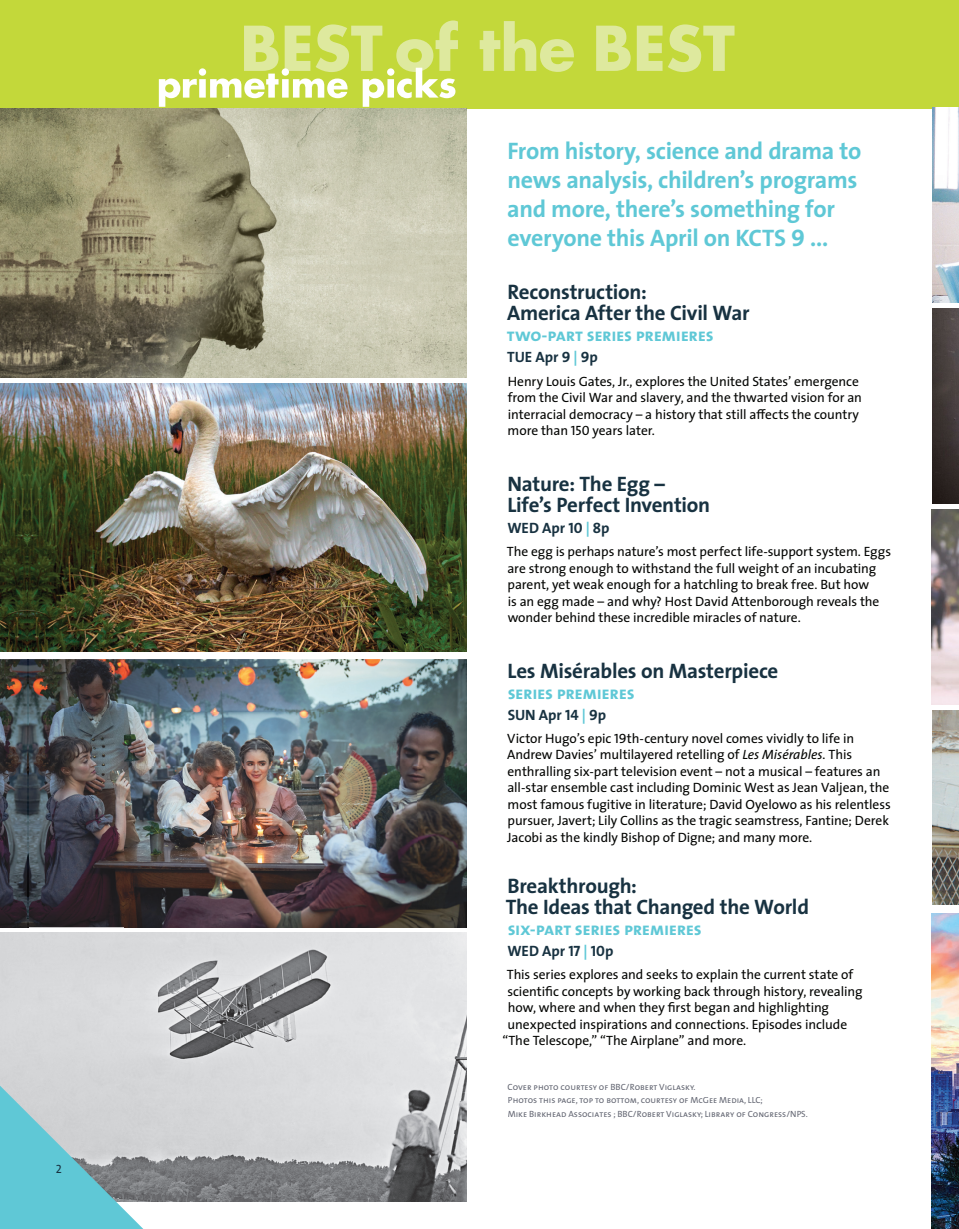
<style>
.page{position:relative;width:959px;height:1229px;background:#fff}
.page>*{position:absolute;margin:0;border:0;box-sizing:border-box;transform-origin:0 0}
.t1{font:700 24px/28.8px "The Sans";letter-spacing:-.015em;color:#5fc8d6}
.t2{font:700 21px/21px "The Sans";letter-spacing:-.015em;color:#183241}
.t3{font:18px "The Sans Bold Caps";letter-spacing:-.02em;color:#5fc8d6}
.t4{font:700 15px "The Sans";color:#183241}
.t5{font:13.5px/16.5px "The Sans";letter-spacing:-.005em;color:#040503}
.t6{font:12px "The Sans Regular Caps";color:#183241}
.t7{font:9px/13.5px "The Sans Regular Caps";color:#666975}
.s1{font-family:"The Sans Bold Caps";font-weight:400}
.s2{color:#5fc8d6}
.s3{font-family:"The Sans Regular Caps"}
.s4{font-style:italic}
</style>
<div class="page">
<img style="left:0;top:933px;width:466px;height:269px">
<img style="left:0;top:383px;width:466px;height:269px">
<svg style="left:0;top:1085px;width:143px;height:143px;background:#90c5cd"></svg>
<div style="left:0;top:0;width:958px;height:108px;background:#c3d83a"></div>
<svg style="left:159px;top:20px;width:575px;height:87px"></svg>
<img style="left:0;top:108px;width:466px;height:269px">
<img style="left:0;top:659px;width:466px;height:268px">
<img style="left:932px;top:108px;width:26px;height:194px">
<img style="left:932px;top:308px;width:26px;height:195px">
<img style="left:932px;top:510px;width:26px;height:194px">
<img style="left:932px;top:710px;width:26px;height:194px">
<img style="left:932px;top:913px;width:26px;height:315px">
<p class="t6" style="left:56px;top:1162px;width:8px">2</p>
<h1 class="t1" style="left:507px;top:136px;width:356px">From history, science and drama to news analysis, children’s programs and more, there’s something for everyone this April on KCTS <span class="s1">9</span> ...</h1>
<h2 class="t2" style="left:507px;top:281px;width:244px">Reconstruction:<br>America After the Civil War</h2>
<h3 class="t3" style="left:507px;top:320px;width:208px">two-part series premieres</h3>
<p class="t4" style="left:507px;top:345px;width:92px">TUE Apr <span class="s1">9</span> <span class="s2">|</span> <span class="s1">9</span>p</p>
<p class="t5" style="left:507px;top:372px;width:356px">Henry Louis Gates, Jr., explores the United States’ emergence from the Civil War and slavery, and the thwarted vision for an interracial democracy – a history that still affects the country more than <span class="s3">150</span> years later.</p>
<h2 class="t2" style="left:507px;top:472px;width:204px">Nature: The Egg –<br>Life’s Perfect Invention</h2>
<p class="t4" style="left:507px;top:515px;width:104px">WED Apr <span class="s1">10</span> <span class="s2">|</span> <span class="s1">8</span>p</p>
<p class="t5" style="left:506px;top:543px;width:386px">The egg is perhaps nature’s most perfect life-support system. Eggs are strong enough to withstand the full weight of an incubating parent, yet weak enough for a hatchling to break free. But how<br>is an egg made – and why? Host David Attenborough reveals the wonder behind these incredible miracles of nature.</p>
<h2 class="t2" style="left:507px;top:659px;width:272px">Les Misérables on Masterpiece</h2>
<h3 class="t3" style="left:507px;top:677px;width:128px">series premieres</h3>
<p class="t4" style="left:507px;top:702px;width:100px">SUN Apr <span class="s1">14</span> <span class="s2">|</span> <span class="s1">9</span>p</p>
<p class="t5" style="left:507px;top:729px;width:385px">Victor Hugo’s epic <span class="s3">19</span>th-century novel comes vividly to life in Andrew Davies’ multilayered retelling of <span class="s4">Les Misérables.</span> This enthralling six-part television event – not a musical – features an all-star ensemble cast including Dominic West as Jean Valjean, the most famous fugitive in literature; David Oyelowo as his relentless pursuer, Javert; Lily Collins as the tragic seamstress, Fantine; Derek Jacobi as the kindly Bishop of Digne; and many more.</p>
<h2 class="t2" style="left:505px;top:874px;width:305px">Breakthrough:<br>The Ideas that Changed the World</h2>
<h3 class="t3" style="left:507px;top:913px;width:196px">six-part series premieres</h3>
<p class="t4" style="left:507px;top:938px;width:107px">WED Apr <span class="s1">17</span> <span class="s2">|</span> <span class="s1">10</span>p</p>
<p class="t5" style="left:506px;top:966px;width:348px">This series explores and seeks to explain the current state of</p>
<p class="t5" style="left:507px;top:982px;width:356px">scientific concepts by working back through history, revealing</p>
<p class="t5" style="left:508px;top:999px;width:323px">how, where and when they first began and highlighting</p>
<p class="t5" style="left:507px;top:1015px;width:341px">unexpected inspirations and connections. Episodes include</p>
<p class="t5" style="left:502px;top:1032px;width:245px">“The Telescope,” “The Airplane” and more.</p>
<p class="t7" style="left:507px;top:1080px;width:302px">Cover photo courtesy of BBC/Robert Viglasky.<br>Photos this page, top to bottom, courtesy of McGee Media, LLC;<br>Mike Birkhead Associates ; BBC/Robert Viglasky; Library of Congress/NPS.</p>
</div>
